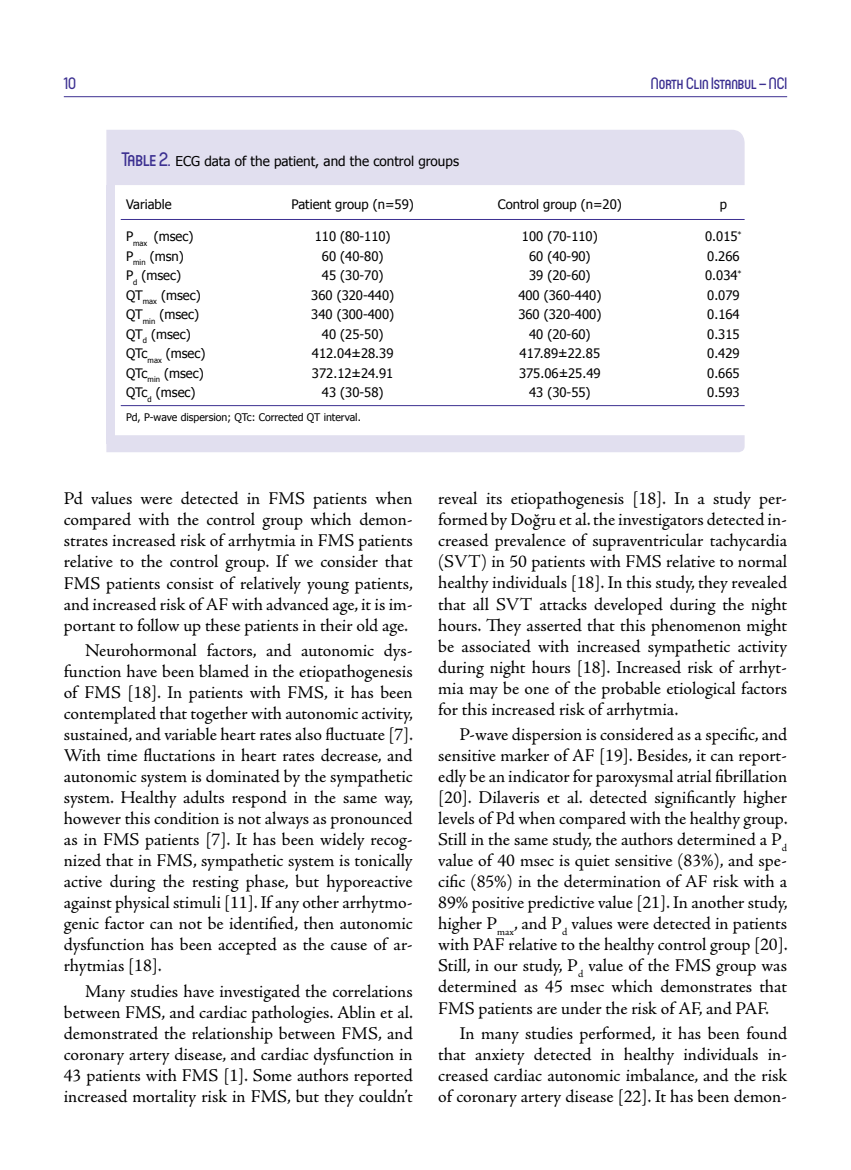
<style>
.page{position:relative;width:851px;height:1170px;background:#fff}
.page>*{position:absolute;margin:0;border:0;box-sizing:border-box;transform-origin:0 0}
.t1{font:18px/21px "Adobe Jenson Pro";letter-spacing:-.005em;color:#000;text-align:justify}
.t2{font:500 16.5px "Circula";color:#3c3091}
.t3{font:13.5px "Tahoma";color:#000}
.t4{font:13.05px "Tahoma";color:#000}
.t5{font:10.5px "Tahoma";color:#000}
.s1{font-family:"Circula";font-weight:500;font-size:19.5px;color:#3c3091}
</style>
<div class="page">
<hr style="left:64px;top:96px;width:723px;height:1px;background:#3c3091">
<div style="left:106px;top:435px;width:638px;height:17px;background:#e1dfef"></div>
<div style="left:106px;top:130px;width:638px;height:55px;background:#e1dfef"></div>
<hr style="left:121px;top:219px;width:623px;height:1px;background:#3c3091">
<hr style="left:121px;top:405px;width:623px;height:1px;background:#3c3091">
<div style="left:106px;top:185px;width:9px;height:258px;background:#e1dfef"></div>
<p class="t2" style="left:64px;top:73px;width:14px">10</p>
<p class="t2" style="left:650px;top:73px;width:138px">North Clin Istanbul – NCI</p>
<p class="t3" style="left:121px;top:152px;width:339px"><span class="s1">Table 2.</span> ECG data of the patient, and the control groups</p>
<p class="t4" style="left:126px;top:195px;width:47px">Variable</p>
<p class="t4" style="left:291px;top:195px;width:124px">Patient group (n=59)</p>
<p class="t4" style="left:498px;top:195px;width:125px">Control group (n=20)</p>
<p class="t4" style="left:719px;top:195px;width:9px">p</p>
<p class="t4" style="left:126px;top:228px;width:69px">P<sub>max</sub> (msec)</p>
<p class="t4" style="left:315px;top:228px;width:77px">110 (80-110)</p>
<p class="t4" style="left:522px;top:228px;width:77px">100 (70-110)</p>
<p class="t4" style="left:705px;top:228px;width:38px">0.015<sup>*</sup></p>
<p class="t4" style="left:126px;top:247px;width:59px">P<sub>min</sub> (msn)</p>
<p class="t4" style="left:322px;top:247px;width:63px">60 (40-80)</p>
<p class="t4" style="left:529px;top:247px;width:63px">60 (40-90)</p>
<p class="t4" style="left:707px;top:247px;width:34px">0.266</p>
<p class="t4" style="left:126px;top:267px;width:57px">P<sub>d</sub> (msec)</p>
<p class="t4" style="left:322px;top:267px;width:63px">45 (30-70)</p>
<p class="t4" style="left:529px;top:267px;width:63px">39 (20-60)</p>
<p class="t4" style="left:705px;top:267px;width:38px">0.034<sup>*</sup></p>
<p class="t4" style="left:126px;top:286px;width:76px">QT<sub>max</sub> (msec)</p>
<p class="t4" style="left:311px;top:286px;width:84px">360 (320-440)</p>
<p class="t4" style="left:518px;top:286px;width:84px">400 (360-440)</p>
<p class="t4" style="left:707px;top:286px;width:34px">0.079</p>
<p class="t4" style="left:126px;top:306px;width:74px">QT<sub>min</sub> (msec)</p>
<p class="t4" style="left:311px;top:306px;width:84px">340 (300-400)</p>
<p class="t4" style="left:518px;top:306px;width:84px">360 (320-400)</p>
<p class="t4" style="left:707px;top:306px;width:34px">0.164</p>
<p class="t4" style="left:126px;top:325px;width:66px">QT<sub>d</sub> (msec)</p>
<p class="t4" style="left:322px;top:325px;width:63px">40 (25-50)</p>
<p class="t4" style="left:529px;top:325px;width:63px">40 (20-60)</p>
<p class="t4" style="left:707px;top:325px;width:34px">0.315</p>
<p class="t4" style="left:126px;top:345px;width:81px">QTc<sub>max</sub> (msec)</p>
<p class="t4" style="left:312px;top:345px;width:83px">412.04±28.39</p>
<p class="t4" style="left:519px;top:345px;width:82px">417.89±22.85</p>
<p class="t4" style="left:707px;top:345px;width:34px">0.429</p>
<p class="t4" style="left:126px;top:364px;width:79px">QTc<sub>min</sub> (msec)</p>
<p class="t4" style="left:312px;top:364px;width:83px">372.12±24.91</p>
<p class="t4" style="left:519px;top:364px;width:83px">375.06±25.49</p>
<p class="t4" style="left:707px;top:364px;width:34px">0.665</p>
<p class="t4" style="left:126px;top:384px;width:71px">QTc<sub>d</sub> (msec)</p>
<p class="t4" style="left:322px;top:384px;width:63px">43 (30-58)</p>
<p class="t4" style="left:529px;top:384px;width:63px">43 (30-55)</p>
<p class="t4" style="left:707px;top:384px;width:34px">0.593</p>
<p class="t5" style="left:126px;top:410px;width:236px">Pd, P-wave dispersion; QTc: Corrected QT interval.</p>
<p class="t1" style="left:64px;top:488px;width:351px">Pd values were detected in FMS patients when compared with the control group which demon&shy;strates increased risk of arrhytmia in FMS patients relative to the control group. If we consider that FMS patients consist of relatively young patients, and increased risk of AF with advanced age, it is im&shy;portant to follow up these patients in their old age.</p>
<p class="t1" style="left:64px;top:640px;width:351px;text-indent:21px">Neurohormonal factors, and autonomic dys&shy;function have been blamed in the etiopathogenesis of FMS [18]. In patients with FMS, it has been contemplated that together with autonomic activity, sustained, and variable heart rates also fluctuate [7].<br>With time fluctations in heart rates decrease, and autonomic system is dominated by the sympathetic system. Healthy adults respond in the same way, however this condition is not always as pronounced as in FMS patients [7]. It has been widely recog&shy;nized that in FMS, sympathetic system is tonically active during the resting phase, but hyporeactive against physical stimuli [11]. If any other arrhytmo&shy;genic factor can not be identified, then autonomic dysfunction has been accepted as the cause of ar&shy;rhytmias [18].</p>
<p class="t1" style="left:64px;top:980px;width:351px;text-indent:21px">Many studies have investigated the correlations between FMS, and cardiac pathologies. Ablin et al. demonstrated the relationship between FMS, and coronary artery disease, and cardiac dysfunction in 43 patients with FMS [1]. Some authors reported increased mortality risk in FMS, but they couldn’t</p>
<p class="t1" style="left:438px;top:488px;width:350px">reveal its etiopathogenesis [18]. In a study per&shy;formed by Doğru et al. the investigators detected in&shy;creased prevalence of supraventricular tachycardia (SVT) in 50 patients with FMS relative to normal healthy individuals [18]. In this study, they revealed that all SVT attacks developed during the night hours. They asserted that this phenomenon might be associated with increased sympathetic activity during night hours [18]. Increased risk of arrhyt&shy;mia may be one of the probable etiological factors for this increased risk of arrhytmia.</p>
<p class="t1" style="left:438px;top:724px;width:351px;text-indent:21px">P-wave dispersion is considered as a specific, and sensitive marker of AF [19]. Besides, it can report&shy;edly be an indicator for paroxysmal atrial fibrillation [20]. Dilaveris et al. detected significantly higher levels of Pd when compared with the healthy group.<br>Still in the same study, the authors determined a P<sub>d </sub>value of 40 msec is quiet sensitive (83%), and spe&shy;cific (85%) in the determination of AF risk with a 89% positive predictive value [21]. In another study, higher P<sub>max</sub>, and P<sub>d</sub> values were detected in patients with PAF relative to the healthy control group [20].<br>Still, in our study, P<sub>d</sub> value of the FMS group was determined as 45 msec which demonstrates that FMS patients are under the risk of AF, and PAF.</p>
<p class="t1" style="left:438px;top:1022px;width:350px;text-indent:21px">In many studies performed, it has been found that anxiety detected in healthy individuals in&shy;creased cardiac autonomic imbalance, and the risk of coronary artery disease [22]. It has been demon-</p>
</div>
